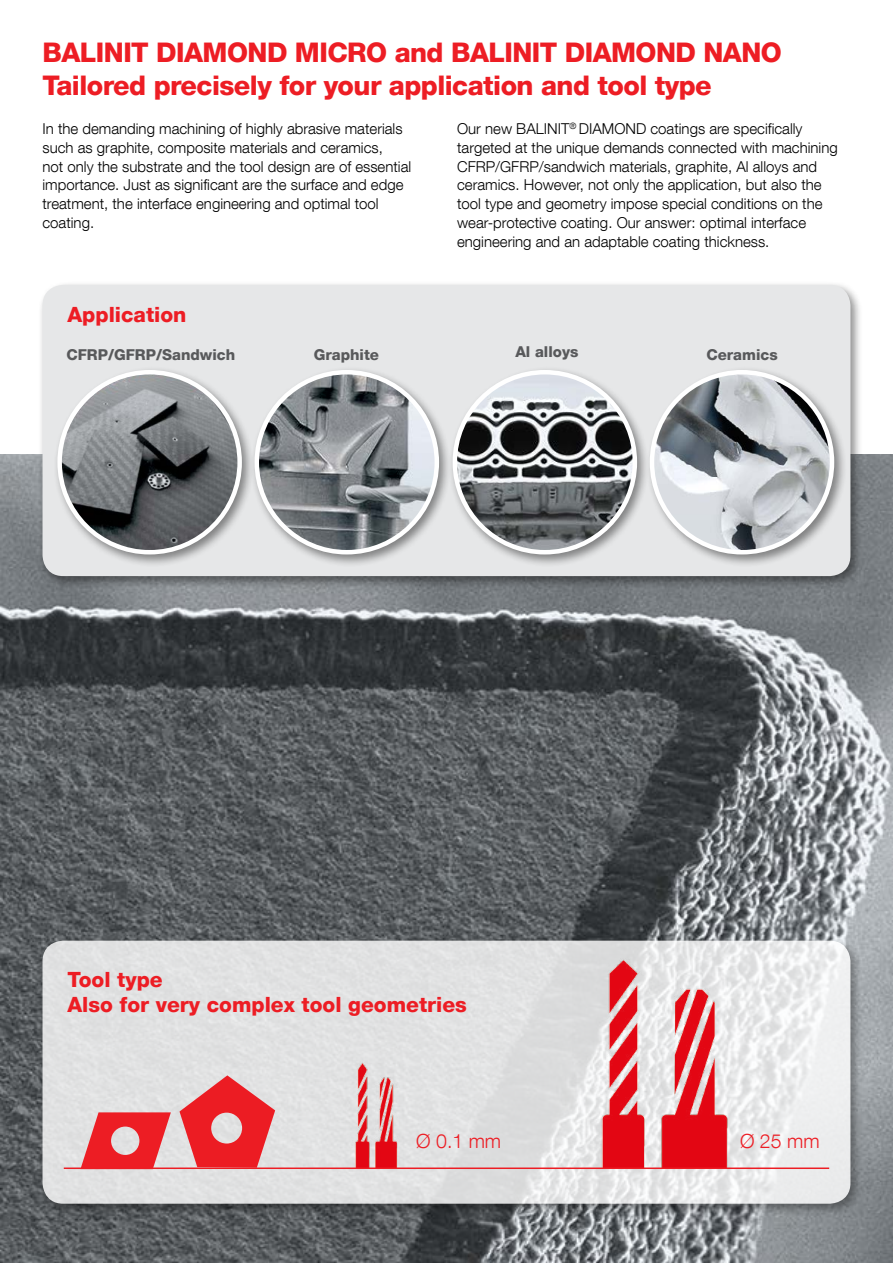
<style>
.page{position:relative;width:893px;height:1263px;background:#fff}
.page>*{position:absolute;margin:0;border:0;box-sizing:border-box;transform-origin:0 0}
.t1{font:800 27px/33px "Helvetica Neue LT Com";letter-spacing:-.02em;color:#ed1d24}
.t2{font:800 21px/25.2px "Helvetica Neue LT Com";color:#ed1d24}
.t3{font:300 19.5px "Helvetica Neue LT Com";color:#ed1d24}
.t4{font:300 15px/18.8px "Helvetica Neue LT Com";color:#000}
.t5{font:800 15px "Helvetica Neue LT Com";color:#58595b}
</style>
<div class="page">
<img style="left:0;top:455px;width:893px;height:808px">
<div style="left:38px;top:936px;width:825px;height:281px;background:#000;opacity:.44"></div>
<svg style="left:43px;top:941px;width:807px;height:263px;background:#e2e3e3"></svg>
<div style="left:38px;top:280px;width:825px;height:309px;background:#000;opacity:.44"></div>
<div style="left:43px;top:285px;width:807px;height:291px;background:#e6e7e8;border-radius:21px"></div>
<div style="left:53px;top:365px;width:202px;height:202px;background:#000;opacity:.44"></div>
<img style="left:60px;top:372px;width:180px;height:180px;border-radius:90px">
<div style="left:57px;top:370px;width:185px;height:184px;border:4px solid #fff;border-radius:50%"></div>
<div style="left:250px;top:365px;width:202px;height:202px;background:#000;opacity:.44"></div>
<img style="left:257px;top:372px;width:180px;height:180px;border-radius:90px">
<div style="left:255px;top:370px;width:184px;height:184px;border:4px solid #fff;border-radius:50%"></div>
<div style="left:448px;top:365px;width:202px;height:202px;background:#000;opacity:.44"></div>
<img style="left:455px;top:372px;width:180px;height:180px;border-radius:90px">
<div style="left:453px;top:370px;width:184px;height:184px;border:4px solid #fff;border-radius:50%"></div>
<div style="left:645px;top:365px;width:202px;height:202px;background:#000;opacity:.44"></div>
<img style="left:652px;top:372px;width:180px;height:180px;border-radius:90px">
<div style="left:650px;top:370px;width:184px;height:184px;border:4px solid #fff;border-radius:50%"></div>
<svg style="left:80px;top:1112px;width:91px;height:55px;background:#e85f63"></svg>
<img style="left:179px;top:1075px;width:96px;height:92px">
<img style="left:573px;top:954px;width:176px;height:213px">
<img style="left:346px;top:1060px;width:58px;height:107px">
<hr style="left:64px;top:1167px;width:765px;height:2px;background:#ed1d24">
<h1 class="t1" style="left:43px;top:36px;width:741px">BALINIT DIAMOND MICRO and BALINIT DIAMOND NANO<br>Tailored precisely for your application and tool type</h1>
<p class="t4" style="left:43px;top:119px;width:370px">In the demanding machining of highly abrasive materials such as graphite, composite materials and ceramics,<br>not only the substrate and the tool design are of essential importance. Just as significant are the surface and edge treatment, the interface engineering and optimal tool coating.</p>
<p class="t4" style="left:457px;top:119px;width:382px">Our new BALINIT<sup>®</sup> DIAMOND coatings are specifically targeted at the unique demands connected with machining CFRP/GFRP/sandwich materials, graphite, Al alloys and ceramics. However, not only the application, but also the tool type and geometry impose special conditions on the wear-protective coating. Our answer: optimal interface engineering and an adaptable coating thickness.</p>
<h2 class="t2" style="left:68px;top:302px;width:121px">Application</h2>
<p class="t5" style="left:66px;top:345px;width:170px">CFRP/GFRP/Sandwich</p>
<p class="t5" style="left:314px;top:345px;width:67px">Graphite</p>
<p class="t5" style="left:515px;top:343px;width:65px">Al alloys</p>
<p class="t5" style="left:706px;top:345px;width:73px">Ceramics</p>
<h2 class="t2" style="left:68px;top:967px;width:401px">Tool type<br>Also for very complex tool geometries</h2>
<h3 class="t3" style="left:416px;top:1129px;width:86px">Ø 0.1 mm</h3>
<h3 class="t3" style="left:740px;top:1129px;width:81px">Ø 25 mm</h3>
</div>
